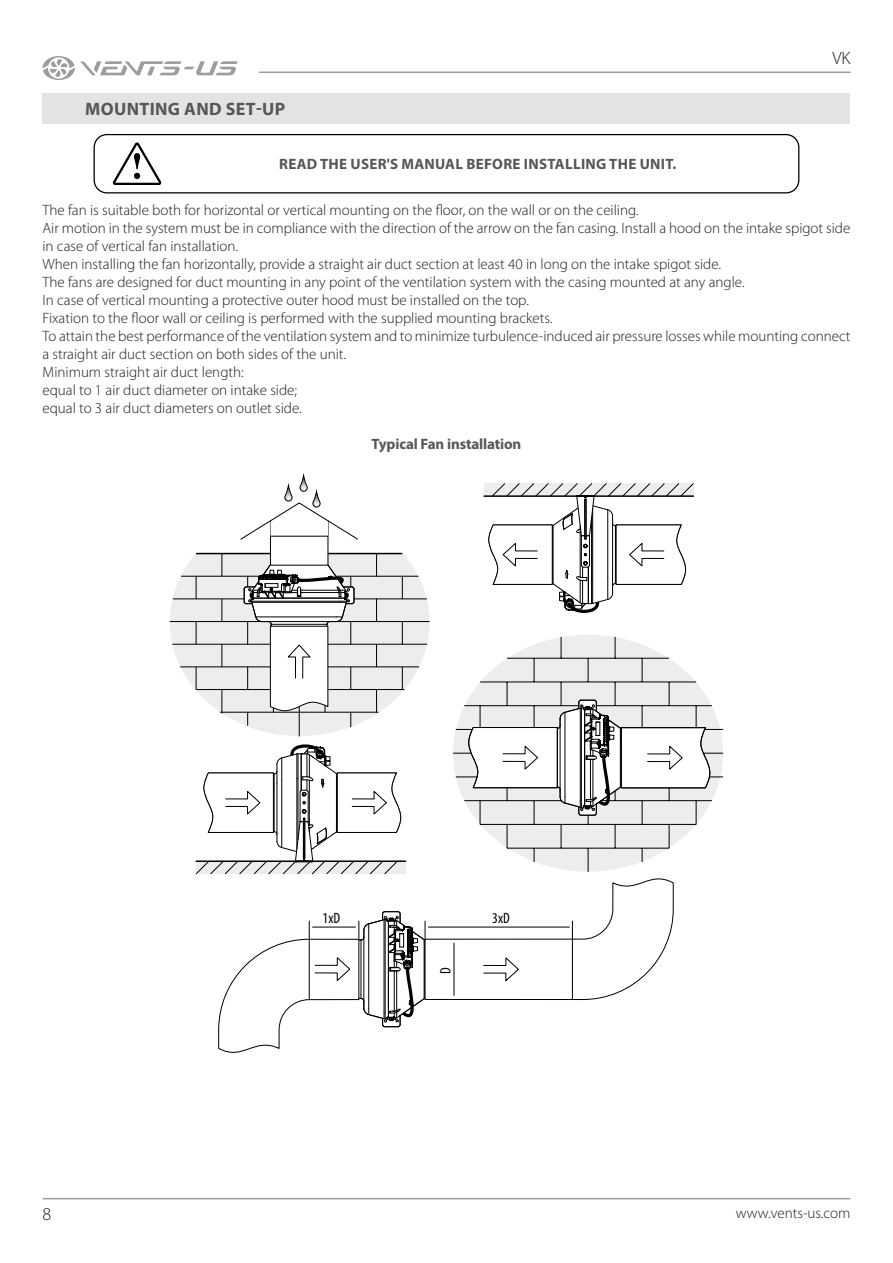
<style>
.page{position:relative;width:893px;height:1263px;background:#fff}
.page>*{position:absolute;margin:0;border:0;box-sizing:border-box;transform-origin:0 0}
.t1{font:700 18px "Myriad Pro";letter-spacing:.02em;color:#575756}
.t2{font:300 18px "Myriad Pro";color:#1d1d1c}
.t3{font:300 15px/18px "Myriad Pro";color:#1d1d1c}
.t4{font:700 15px "Myriad Pro";letter-spacing:.02em;color:#575756}
.t5{font:700 15px "Myriad Pro";letter-spacing:-.01em;color:#575756}
.t6{font:condensed 15px "Myriad Pro";color:#000}
</style>
<div class="page">
<hr style="left:43px;top:1198px;width:807px;height:1px;background:#9d9d9c">
<hr style="left:259px;top:72px;width:591px;height:1px;background:#9d9d9c">
<svg style="left:43px;top:56px;width:195px;height:24px"></svg>
<div style="left:43px;top:93px;width:807px;height:31px;background:#e3e3e3"></div>
<hr style="left:464px;top:800px;width:248px;height:1px;background:#000">
<hr style="left:456px;top:777px;width:267px;height:1px;background:#000">
<hr style="left:453px;top:753px;width:270px;height:1px;background:#000">
<hr style="left:456px;top:729px;width:267px;height:1px;background:#000">
<hr style="left:464px;top:705px;width:248px;height:1px;background:#000">
<svg style="left:170px;top:554px;width:26px;height:136px;fill:#ededed"></svg>
<hr style="left:181px;top:576px;width:237px;height:1px;background:#000">
<hr style="left:173px;top:599px;width:254px;height:1px;background:#000">
<hr style="left:170px;top:621px;width:260px;height:1px;background:#000">
<hr style="left:172px;top:644px;width:255px;height:1px;background:#000">
<hr style="left:180px;top:667px;width:239px;height:1px;background:#000">
<svg style="left:196px;top:475px;width:515px;height:578px"></svg>
<hr style="left:428px;top:927px;width:141px;height:1px;background:#000">
<hr style="left:572px;top:921px;width:1px;height:78px;background:#000">
<hr style="left:454px;top:943px;width:1px;height:52px;background:#000">
<div style="left:94px;top:134px;width:705px;height:59px;border:1px solid #000;border-radius:13px"></div>
<svg style="left:113px;top:142px;width:48px;height:43px"></svg>
<p class="t1" style="left:85px;top:97px;width:202px">MOUNTING AND SET-UP</p>
<p class="t4" style="left:279px;top:154px;width:399px">READ THE USER'S MANUAL BEFORE INSTALLING THE UNIT.</p>
<p class="t2" style="left:832px;top:48px;width:20px">VK</p>
<p class="t3" style="left:43px;top:202px;width:809px">The fan is suitable both for horizontal or vertical mounting on the floor, on the wall or on the ceiling.<br>Air motion in the system must be in compliance with the direction of the arrow on the fan casing. Install a hood on the intake spigot side in case of vertical fan installation.<br>When installing the fan horizontally, provide a straight air duct section at least 40 in long on the intake spigot side.<br>The fans are designed for duct mounting in any point of the ventilation system with the casing mounted at any angle.<br>In case of vertical mounting a protective outer hood must be installed on the top.<br>Fixation to the floor wall or ceiling is performed with the supplied mounting brackets.<br>To attain the best performance of the ventilation system and to minimize turbulence-induced air pressure losses while mounting connect a straight air duct section on both sides of the unit.<br>Minimum straight air duct length:<br>equal to 1 air duct diameter on intake side;<br>equal to 3 air duct diameters on outlet side.</p>
<p class="t5" style="left:372px;top:435px;width:151px">Typical Fan installation</p>
<p class="t6" style="left:323px;top:909px;width:19px">1xD</p>
<p class="t6" style="left:492px;top:909px;width:19px">3xD</p>
<p class="t2" style="left:43px;top:1204px;width:10px">8</p>
<p class="t6" style="left:437px;top:974px;width:8px;rotate:-90deg">D</p>
<p class="t3" style="left:736px;top:1204px;width:116px">www.vents-us.com</p>
</div>
